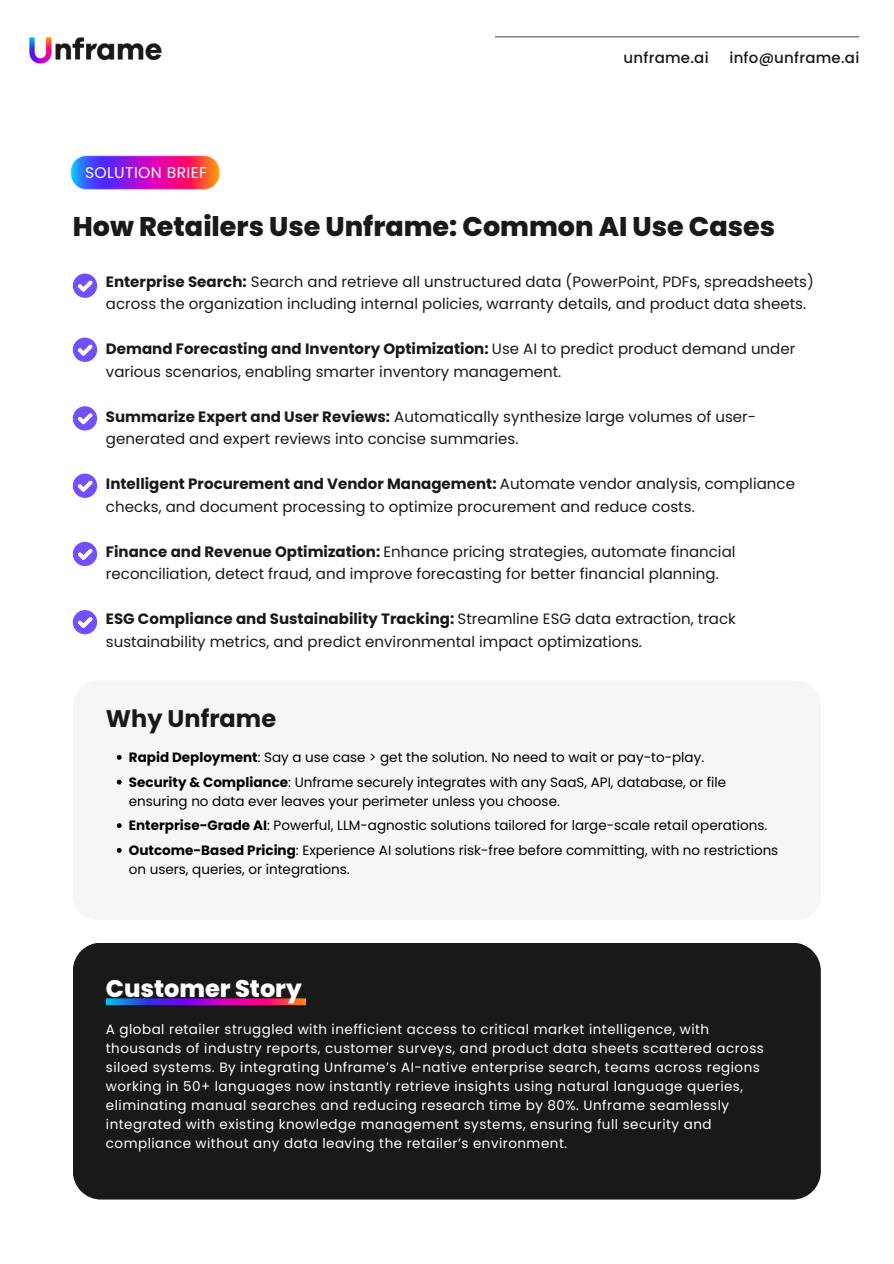
<style>
.page{position:relative;width:894px;height:1264px;background:#fff}
.page>*{position:absolute;margin:0;border:0;box-sizing:border-box;transform-origin:0 0}
.t1{font:800 27px "Poppins";color:#191919}
.t2{font:800 24px "Poppins";color:#fff}
.t3{font:700 24px "Poppins";color:#191919}
.t4{font:15.6px "Poppins";letter-spacing:.025em;color:#fff}
.t5{font:15px/22.5px "Poppins";color:#191919}
.t6{font:500 15px "Poppins";letter-spacing:.015em;color:#191919}
.t7{font:13.5px/19.2px "Poppins";letter-spacing:.035em;color:#fff}
.t8{font:13.5px/18.8px "Poppins";color:#000}
.s1{font-weight:700}
</style>
<div class="page">
<img style="left:29px;top:37px;width:133px;height:27px">
<hr style="left:495px;top:36px;width:364px;height:1px;background:#545454">
<img style="left:70px;top:155px;width:150px;height:35px">
<div style="left:73px;top:942px;width:747px;height:257px;background:#191919;border-radius:28px"></div>
<svg style="left:106px;top:998px;width:200px;height:7px"></svg>
<svg style="left:73px;top:273px;width:24px;height:25px"></svg>
<svg style="left:73px;top:337px;width:24px;height:25px"></svg>
<svg style="left:73px;top:406px;width:24px;height:24px"></svg>
<svg style="left:73px;top:473px;width:24px;height:25px"></svg>
<svg style="left:73px;top:610px;width:24px;height:24px"></svg>
<svg style="left:73px;top:542px;width:24px;height:24px"></svg>
<svg style="left:117px;top:755px;width:5px;height:4px"></svg>
<svg style="left:117px;top:779px;width:5px;height:5px"></svg>
<svg style="left:117px;top:823px;width:5px;height:5px"></svg>
<svg style="left:117px;top:848px;width:5px;height:4px"></svg>
<p class="t4" style="left:85px;top:162px;width:123px">SOLUTION BRIEF</p>
<p class="t6" style="left:623px;top:48px;width:86px">unframe.ai</p>
<p class="t6" style="left:729px;top:48px;width:131px">info@unframe.ai</p>
<p class="t1" style="left:73px;top:208px;width:703px">How Retailers Use Unframe: Common AI Use Cases</p>
<h4 class="t5" style="left:106px;top:270px;width:709px"><span class="s1">Enterprise Search:</span> Search and retrieve all unstructured data (PowerPoint, PDFs, spreadsheets) across the organization including internal policies, warranty details, and product data sheets.</h4>
<p class="t5" style="left:106px;top:338px;width:690px"><span class="s1">Demand Forecasting and Inventory Optimization:</span> Use AI to predict product demand under various scenarios, enabling smarter inventory management.</p>
<h3 class="t5" style="left:106px;top:405px;width:651px"><span class="s1">Summarize Expert and User Reviews:</span> Automatically synthesize large volumes of user&shy;generated and expert reviews into concise summaries.</h3>
<h1 class="t5" style="left:106px;top:473px;width:690px"><span class="s1">Intelligent Procurement and Vendor Management:</span> Automate vendor analysis, compliance checks, and document processing to optimize procurement and reduce costs.</h1>
<p class="t5" style="left:106px;top:540px;width:631px"><span class="s1">Finance and Revenue Optimization:</span> Enhance pricing strategies, automate financial reconciliation, detect fraud, and improve forecasting for better financial planning.</p>
<p class="t5" style="left:106px;top:608px;width:631px"><span class="s1">ESG Compliance and Sustainability Tracking:</span> Streamline ESG data extraction, track sustainability metrics, and predict environmental impact optimizations.</p>
<p class="t3" style="left:106px;top:702px;width:172px">Why Unframe</p>
<p class="t8" style="left:129px;top:748px;width:576px"><span class="s1">Rapid Deployment</span>: Say a use case &gt; get the solution. No need to wait or pay-to-play.</p>
<p class="t8" style="left:129px;top:772px;width:598px"><span class="s1">Security &amp; Compliance</span>: Unframe securely integrates with any SaaS, API, database, or file ensuring no data ever leaves your perimeter unless you choose.</p>
<p class="t8" style="left:129px;top:816px;width:639px"><span class="s1">Enterprise-Grade AI</span>: Powerful, LLM-agnostic solutions tailored for large-scale retail operations.</p>
<p class="t8" style="left:129px;top:841px;width:650px"><span class="s1">Outcome-Based Pricing</span>: Experience AI solutions risk-free before committing, with no restrictions on users, queries, or integrations.</p>
<p class="t2" style="left:106px;top:971px;width:197px">Customer Story</p>
<p class="t7" style="left:106px;top:1019px;width:659px">A global retailer struggled with inefficient access to critical market intelligence, with thousands of industry reports, customer surveys, and product data sheets scattered across siloed systems. By integrating Unframe’s AI-native enterprise search, teams across regions working in 50+ languages now instantly retrieve insights using natural language queries, eliminating manual searches and reducing research time by 80%. Unframe seamlessly integrated with existing knowledge management systems, ensuring full security and compliance without any data leaving the retailer’s environment.</p>
</div>
